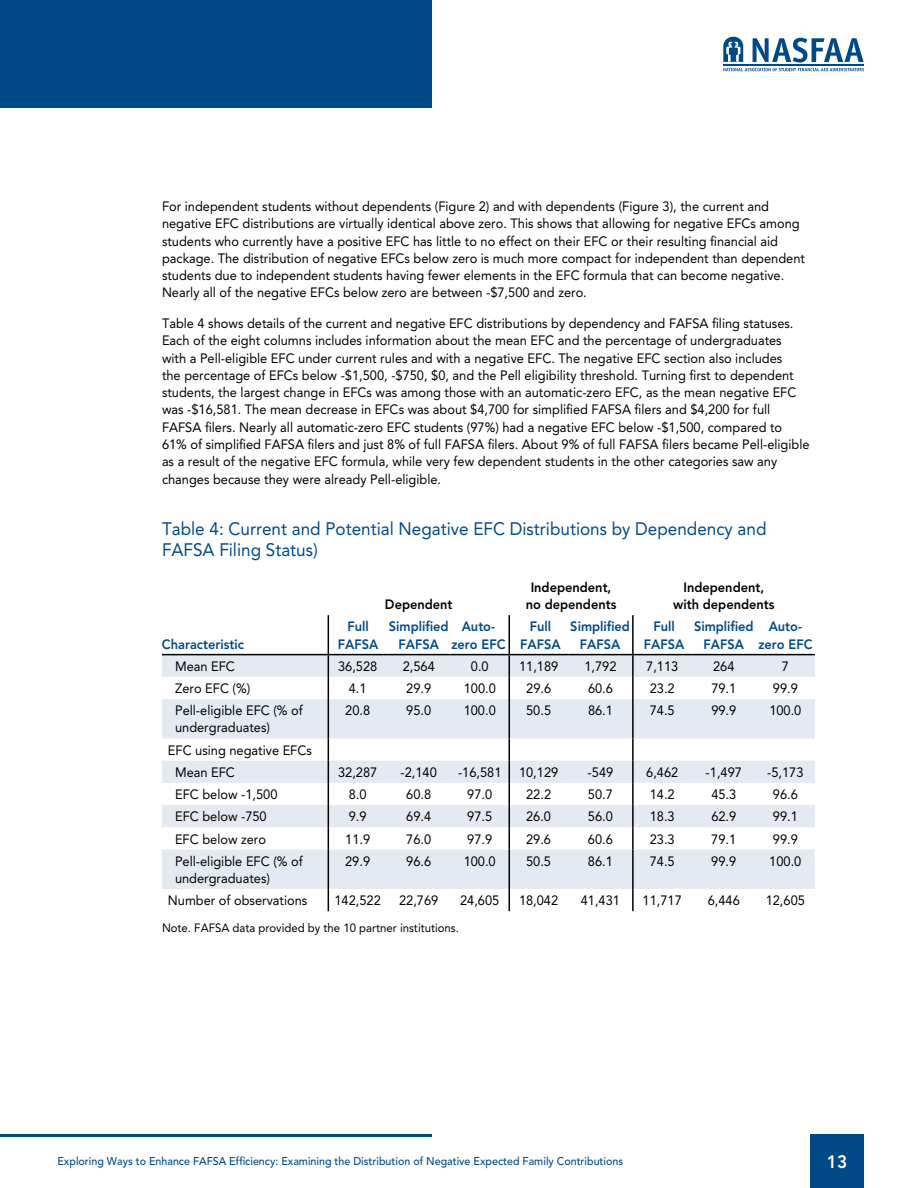
<style>
.page{position:relative;width:918px;height:1188px;background:#fff}
.page>*{position:absolute;margin:0;border:0;box-sizing:border-box;transform-origin:0 0}
.t1{font:18px/21px "Avenir LT Std";color:#004987;scale:.95 1}
.t2{font:800 18px "Avenir LT Std";color:#fff;scale:.95 1}
.t3{font:13.5px/17.2px "Avenir LT Std";color:#000;scale:.95 1}
.t4{font:800 13.5px/17.2px "Avenir LT Std";color:#004987;text-align:center;scale:.95 1}
.t5{font:800 13.5px/17.2px "Avenir LT Std";color:#000;text-align:center;scale:.95 1}
.t6{font:12px "Avenir LT Std";color:#000;scale:.95 1}
.t7{font:500 11.25px "Avenir LT Std";color:#004987;scale:.95 1}
</style>
<div class="page">
<div style="left:810px;top:1134px;width:54px;height:54px;background:#004987"></div>
<div style="left:0;top:0;width:432px;height:108px;background:#004987"></div>
<hr style="left:0;top:1134px;width:432px;height:3px;background:#004987">
<svg style="left:723px;top:37px;width:141px;height:34px"></svg>
<hr style="left:723px;top:64px;width:141px;height:1px;background:#004988">
<svg style="left:162px;top:655px;width:653px;height:234px;fill:#e4eaf2"></svg>
<hr style="left:328px;top:615px;width:1px;height:39px;background:#000">
<svg style="left:328px;top:655px;width:1px;height:44px"></svg>
<hr style="left:328px;top:699px;width:1px;height:39px;background:#000">
<svg style="left:328px;top:738px;width:1px;height:112px"></svg>
<hr style="left:328px;top:850px;width:1px;height:39px;background:#000">
<svg style="left:328px;top:889px;width:1px;height:22px"></svg>
<hr style="left:509px;top:615px;width:1px;height:39px;background:#000">
<svg style="left:509px;top:655px;width:1px;height:44px"></svg>
<hr style="left:509px;top:699px;width:1px;height:39px;background:#000">
<svg style="left:509px;top:738px;width:1px;height:112px"></svg>
<hr style="left:509px;top:850px;width:1px;height:39px;background:#000">
<svg style="left:509px;top:889px;width:1px;height:22px"></svg>
<hr style="left:632px;top:615px;width:2px;height:39px;background:#000">
<hr style="left:632px;top:655px;width:2px;height:22px;background:#000">
<hr style="left:632px;top:677px;width:2px;height:22px;background:#000">
<hr style="left:632px;top:699px;width:2px;height:39px;background:#000">
<hr style="left:632px;top:738px;width:2px;height:23px;background:#000">
<hr style="left:632px;top:761px;width:2px;height:22px;background:#000">
<hr style="left:632px;top:783px;width:2px;height:22px;background:#000">
<hr style="left:632px;top:805px;width:2px;height:22px;background:#000">
<hr style="left:632px;top:827px;width:2px;height:23px;background:#000">
<hr style="left:632px;top:850px;width:2px;height:39px;background:#000">
<hr style="left:632px;top:889px;width:2px;height:22px;background:#000">
<hr style="left:162px;top:654px;width:166px;height:1px;background:#000">
<hr style="left:328px;top:654px;width:59px;height:1px;background:#000">
<hr style="left:387px;top:654px;width:63px;height:1px;background:#000">
<hr style="left:450px;top:654px;width:59px;height:1px;background:#000">
<hr style="left:509px;top:654px;width:59px;height:1px;background:#000">
<hr style="left:568px;top:654px;width:65px;height:1px;background:#000">
<hr style="left:633px;top:654px;width:59px;height:1px;background:#000">
<hr style="left:692px;top:654px;width:64px;height:1px;background:#000">
<hr style="left:756px;top:654px;width:59px;height:1px;background:#000">
<p class="t3" style="left:162px;top:198px;width:678px">For independent students without dependents (Figure 2) and with dependents (Figure 3), the current and negative EFC distributions are virtually identical above zero. This shows that allowing for negative EFCs among students who currently have a positive EFC has little to no effect on their EFC or their resulting financial aid package. The distribution of negative EFCs below zero is much more compact for independent than dependent students due to independent students having fewer elements in the EFC formula that can become negative.<br>Nearly all of the negative EFCs below zero are between -$7,500 and zero.</p>
<p class="t3" style="left:162px;top:315px;width:683px">Table 4 shows details of the current and negative EFC distributions by dependency and FAFSA filing statuses.<br>Each of the eight columns includes information about the mean EFC and the percentage of undergraduates<br>with a Pell-eligible EFC under current rules and with a negative EFC. The negative EFC section also includes<br>the percentage of EFCs below -$1,500, -$750, $0, and the Pell eligibility threshold. Turning first to dependent students, the largest change in EFCs was among those with an automatic-zero EFC, as the mean negative EFC was -$16,581. The mean decrease in EFCs was about $4,700 for simplified FAFSA filers and $4,200 for full FAFSA filers. Nearly all automatic-zero EFC students (97%) had a negative EFC below -$1,500, compared to 61% of simplified FAFSA filers and just 8% of full FAFSA filers. About 9% of full FAFSA filers became Pell-eligible as a result of the negative EFC formula, while very few dependent students in the other categories saw any changes because they were already Pell-eligible.</p>
<h1 class="t1" style="left:162px;top:519px;width:638px">Table 4: Current and Potential Negative EFC Distributions by Dependency and<br>FAFSA Filing Status)</h1>
<p class="t5" style="left:385px;top:596px;width:73px">Dependent</p>
<p class="t5" style="left:526px;top:579px;width:97px">Independent, no dependents</p>
<p class="t5" style="left:673px;top:579px;width:108px">Independent, with dependents</p>
<p class="t4" style="left:162px;top:635px;width:88px">Characteristic</p>
<p class="t4" style="left:338px;top:618px;width:44px">Full<br>FAFSA</p>
<p class="t4" style="left:389px;top:618px;width:64px">Simplified<br>FAFSA</p>
<p class="t4" style="left:451px;top:618px;width:58px">Auto&shy;zero EFC</p>
<p class="t4" style="left:520px;top:618px;width:44px">Full<br>FAFSA</p>
<p class="t4" style="left:570px;top:618px;width:64px">Simplified<br>FAFSA</p>
<p class="t4" style="left:644px;top:618px;width:44px">Full<br>FAFSA</p>
<p class="t4" style="left:694px;top:618px;width:64px">Simplified<br>FAFSA</p>
<p class="t4" style="left:758px;top:618px;width:58px">Auto&shy;zero EFC</p>
<p class="t3" style="left:175px;top:658px;width:65px">Mean EFC</p>
<p class="t3" style="left:338px;top:658px;width:43px">36,528</p>
<p class="t3" style="left:403px;top:658px;width:35px">2,564</p>
<p class="t3" style="left:471px;top:658px;width:20px">0.0</p>
<p class="t3" style="left:519px;top:658px;width:43px">11,189</p>
<p class="t3" style="left:584px;top:658px;width:35px">1,792</p>
<p class="t3" style="left:646px;top:658px;width:35px">7,113</p>
<p class="t3" style="left:713px;top:658px;width:24px">264</p>
<p class="t3" style="left:782px;top:658px;width:9px">7</p>
<p class="t3" style="left:175px;top:680px;width:81px">Zero EFC (%)</p>
<p class="t3" style="left:349px;top:680px;width:20px">4.1</p>
<p class="t3" style="left:406px;top:680px;width:28px">29.9</p>
<p class="t3" style="left:464px;top:680px;width:35px">100.0</p>
<p class="t3" style="left:526px;top:680px;width:28px">29.6</p>
<p class="t3" style="left:588px;top:680px;width:28px">60.6</p>
<p class="t3" style="left:650px;top:680px;width:28px">23.2</p>
<p class="t3" style="left:711px;top:680px;width:28px">79.1</p>
<p class="t3" style="left:773px;top:680px;width:28px">99.9</p>
<p class="t3" style="left:175px;top:702px;width:136px">Pell-eligible EFC (% of undergraduates)</p>
<p class="t3" style="left:345px;top:702px;width:28px">20.8</p>
<p class="t3" style="left:406px;top:702px;width:28px">95.0</p>
<p class="t3" style="left:464px;top:702px;width:35px">100.0</p>
<p class="t3" style="left:526px;top:702px;width:28px">50.5</p>
<p class="t3" style="left:588px;top:702px;width:28px">86.1</p>
<p class="t3" style="left:650px;top:702px;width:28px">74.5</p>
<p class="t3" style="left:711px;top:702px;width:28px">99.9</p>
<p class="t3" style="left:769px;top:702px;width:35px">100.0</p>
<p class="t3" style="left:175px;top:739px;width:146px;line-height:22.2px;text-indent:-7px">EFC using negative EFCs<br>Mean EFC</p>
<p class="t3" style="left:338px;top:764px;width:43px">32,287</p>
<p class="t3" style="left:401px;top:764px;width:40px">-2,140</p>
<p class="t3" style="left:458px;top:764px;width:47px">-16,581</p>
<p class="t3" style="left:519px;top:764px;width:43px">10,129</p>
<p class="t3" style="left:588px;top:764px;width:29px">-549</p>
<p class="t3" style="left:646px;top:764px;width:35px">6,462</p>
<p class="t3" style="left:706px;top:764px;width:40px">-1,497</p>
<p class="t3" style="left:767px;top:764px;width:40px">-5,173</p>
<p class="t3" style="left:175px;top:786px;width:109px">EFC below -1,500</p>
<p class="t3" style="left:349px;top:786px;width:20px">8.0</p>
<p class="t3" style="left:406px;top:786px;width:28px">60.8</p>
<p class="t3" style="left:467px;top:786px;width:28px">97.0</p>
<p class="t3" style="left:526px;top:786px;width:28px">22.2</p>
<p class="t3" style="left:588px;top:786px;width:28px">50.7</p>
<p class="t3" style="left:650px;top:786px;width:28px">14.2</p>
<p class="t3" style="left:711px;top:786px;width:28px">45.3</p>
<p class="t3" style="left:773px;top:786px;width:28px">96.6</p>
<p class="t3" style="left:175px;top:808px;width:98px">EFC below -750</p>
<p class="t3" style="left:349px;top:808px;width:20px">9.9</p>
<p class="t3" style="left:406px;top:808px;width:28px">69.4</p>
<p class="t3" style="left:467px;top:808px;width:28px">97.5</p>
<p class="t3" style="left:526px;top:808px;width:28px">26.0</p>
<p class="t3" style="left:588px;top:808px;width:28px">56.0</p>
<p class="t3" style="left:650px;top:808px;width:28px">18.3</p>
<p class="t3" style="left:711px;top:808px;width:28px">62.9</p>
<p class="t3" style="left:773px;top:808px;width:28px">99.1</p>
<p class="t3" style="left:175px;top:830px;width:97px">EFC below zero</p>
<p class="t3" style="left:345px;top:830px;width:28px">11.9</p>
<p class="t3" style="left:406px;top:830px;width:28px">76.0</p>
<p class="t3" style="left:467px;top:830px;width:28px">97.9</p>
<p class="t3" style="left:526px;top:830px;width:28px">29.6</p>
<p class="t3" style="left:588px;top:830px;width:28px">60.6</p>
<p class="t3" style="left:650px;top:830px;width:28px">23.3</p>
<p class="t3" style="left:711px;top:830px;width:28px">79.1</p>
<p class="t3" style="left:773px;top:830px;width:28px">99.9</p>
<p class="t3" style="left:175px;top:853px;width:136px">Pell-eligible EFC (% of undergraduates)</p>
<p class="t3" style="left:345px;top:853px;width:28px">29.9</p>
<p class="t3" style="left:406px;top:853px;width:28px">96.6</p>
<p class="t3" style="left:464px;top:853px;width:35px">100.0</p>
<p class="t3" style="left:526px;top:853px;width:28px">50.5</p>
<p class="t3" style="left:588px;top:853px;width:28px">86.1</p>
<p class="t3" style="left:650px;top:853px;width:28px">74.5</p>
<p class="t3" style="left:711px;top:853px;width:28px">99.9</p>
<p class="t3" style="left:769px;top:853px;width:35px">100.0</p>
<p class="t3" style="left:168px;top:892px;width:148px">Number of observations</p>
<p class="t3" style="left:334px;top:892px;width:50px">142,522</p>
<p class="t3" style="left:399px;top:892px;width:43px">22,769</p>
<p class="t3" style="left:460px;top:892px;width:43px">24,605</p>
<p class="t3" style="left:519px;top:892px;width:43px">18,042</p>
<p class="t3" style="left:581px;top:892px;width:43px">41,431</p>
<p class="t3" style="left:643px;top:892px;width:43px">11,717</p>
<p class="t3" style="left:708px;top:892px;width:35px">6,446</p>
<p class="t3" style="left:766px;top:892px;width:43px">12,605</p>
<p class="t6" style="left:162px;top:921px;width:314px">Note. FAFSA data provided by the 10 partner institutions.</p>
<p class="t7" style="left:57px;top:1155px;width:597px">Exploring Ways to Enhance FAFSA Efficiency: Examining the Distribution of Negative Expected Family Contributions</p>
<h1 class="t2" style="left:827px;top:1151px;width:23px">13</h1>
</div>
